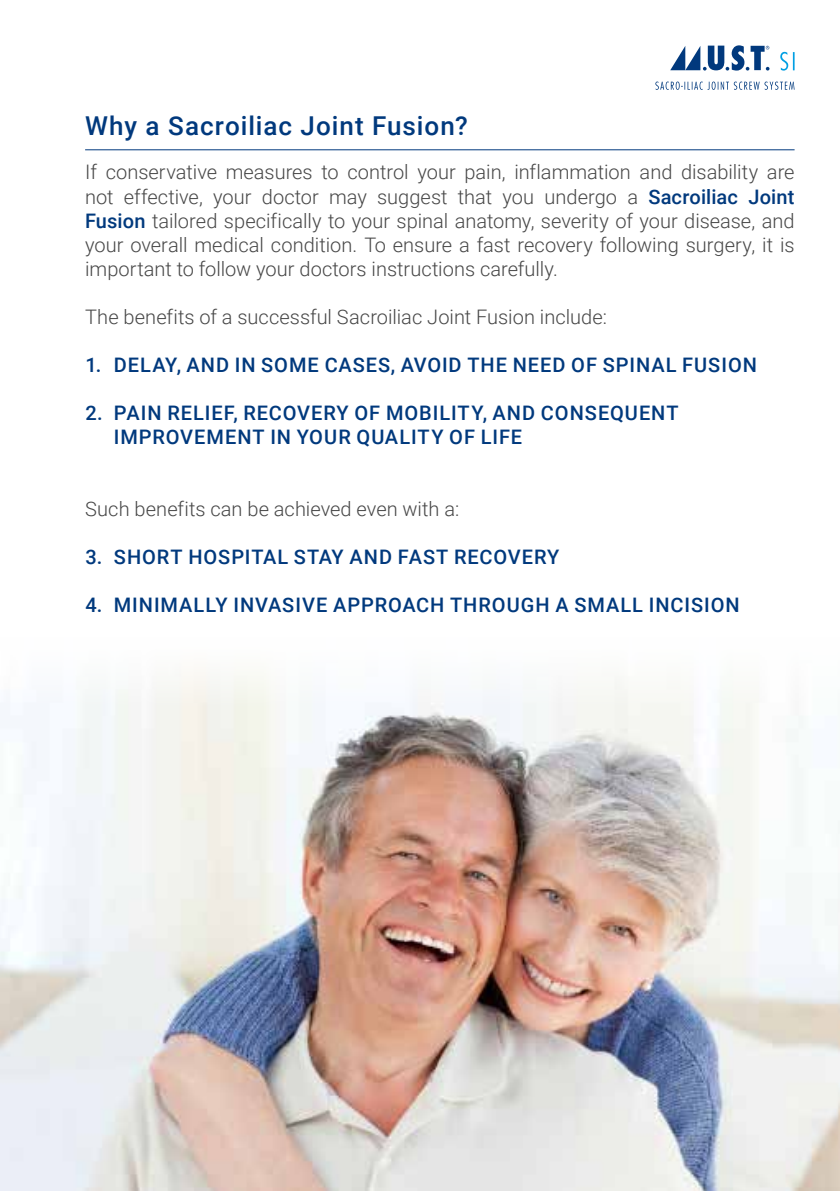
<style>
.page{position:relative;width:840px;height:1191px;background:#fff}
.page>*{position:absolute;margin:0;border:0;box-sizing:border-box;transform-origin:0 0}
.t1{font:500 26px "Roboto";letter-spacing:.035em;color:#01397d}
.t2{font:300 20px/24px "Roboto";color:#474747;text-align:justify}
.t3{font:500 20px/24px "Roboto";letter-spacing:.045em;color:#01397d}
.s1{font-weight:500;color:#01397d}
</style>
<div class="page">
<img style="left:0;top:672px;width:839px;height:519px">
<hr style="left:85px;top:149px;width:709px;height:1px;background:#01397d">
<svg style="left:655px;top:82px;width:139px;height:8px"></svg>
<svg style="left:780px;top:52px;width:14px;height:19px"></svg>
<svg style="left:670px;top:45px;width:99px;height:26px"></svg>
<h1 class="t1" style="left:85px;top:108px;width:384px">Why a Sacroiliac Joint Fusion?</h1>
<p class="t2" style="left:85px;top:160px;width:710px">If conservative measures to control your pain, inflammation and disability are not effective, your doctor may suggest that you undergo a <span class="s1">Sacroiliac Joint Fusion</span> tailored specifically to your spinal anatomy, severity of your disease, and your overall medical condition. To ensure a fast recovery following surgery, it is important to follow your doctors instructions carefully.</p>
<p class="t2" style="left:85px;top:304px;width:523px">The benefits of a successful Sacroiliac Joint Fusion include:</p>
<p class="t3" style="left:85px;top:352px;width:672px">1. DELAY, AND IN SOME CASES, AVOID THE NEED OF SPINAL FUSION</p>
<p class="t3" style="left:114px;top:400px;width:566px;text-indent:-28px">2. PAIN RELIEF, RECOVERY OF MOBILITY, AND CONSEQUENT<br>IMPROVEMENT IN YOUR QUALITY OF LIFE</p>
<p class="t2" style="left:85px;top:496px;width:375px">Such benefits can be achieved even with a:</p>
<p class="t3" style="left:85px;top:544px;width:475px">3. SHORT HOSPITAL STAY AND FAST RECOVERY</p>
<p class="t3" style="left:85px;top:592px;width:655px">4. MINIMALLY INVASIVE APPROACH THROUGH A SMALL INCISION</p>
</div>
